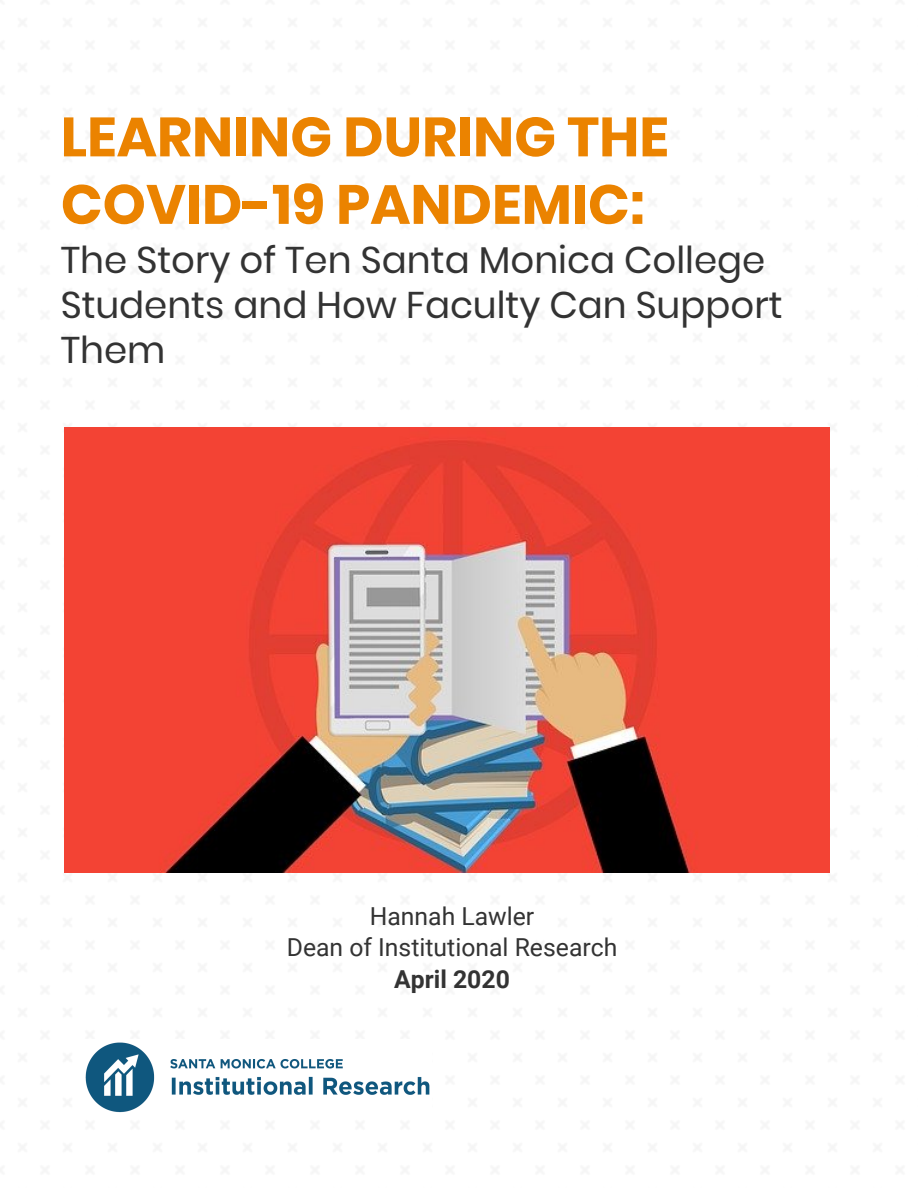
<style>
.page{position:relative;width:918px;height:1188px;background:#fff}
.page>*{position:absolute;margin:0;border:0;box-sizing:border-box;transform-origin:0 0}
.t1{font:700 55.2px/67.5px "Poppins";color:#eb8300}
.t2{font:37.2px/45px "Poppins";color:#333}
.t3{font:24.75px/31.5px "Roboto";color:#333;text-align:center}
.t4{font:700 24.75px "Roboto";color:#333}
</style>
<div class="page">
<img style="left:85px;top:1042px;width:345px;height:71px">
<img style="left:64px;top:428px;width:766px;height:444px">
<h1 class="t1" style="left:61px;top:104px;width:610px">LEARNING DURING THE<br>COVID-19 PANDEMIC:</h1>
<p class="t2" style="left:61px;top:238px;width:723px">The Story of Ten Santa Monica College<br>Students and How Faculty Can Support<br>Them</p>
<p class="t3" style="left:287px;top:899px;width:332px">Hannah Lawler<br>Dean of Institutional Research</p>
<p class="t4" style="left:394px;top:962px;width:117px">April 2020</p>
</div>
